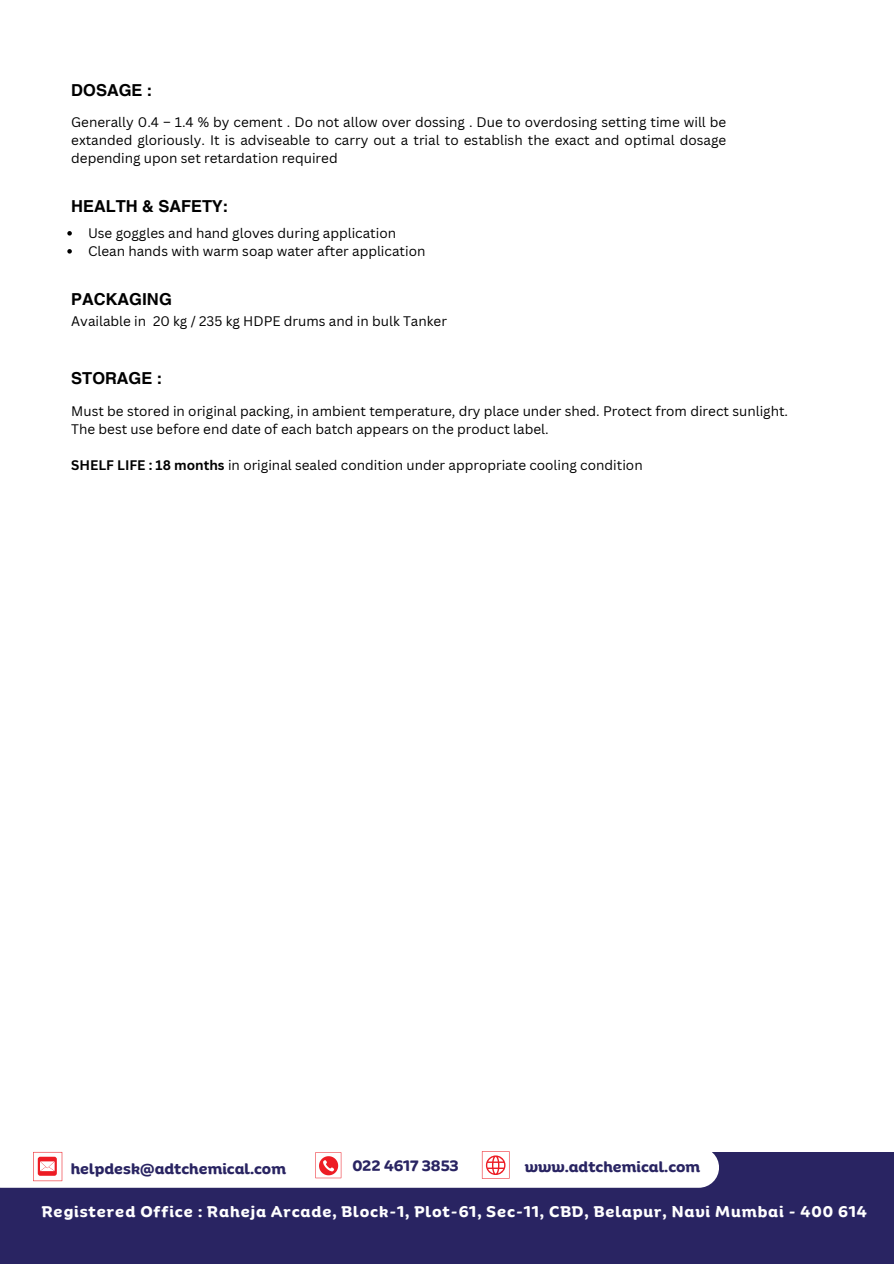
<style>
.page{position:relative;width:894px;height:1264px;background:#fff}
.page>*{position:absolute;margin:0;border:0;box-sizing:border-box;transform-origin:0 0}
.t1{font:700 16.5px "Helvetica World";color:#000}
.t2{font:700 15px "Binate Display";letter-spacing:.055em;color:#fff}
.t3{font:700 14.55px "Binate Display";color:#292462}
.t4{font:13.5px/18px "Canva Sans";color:#000;text-align:justify}
.s1{font-weight:700}
</style>
<div class="page">
<div style="left:0;top:1151px;width:893px;height:112px;background:#292462"></div>
<svg style="left:0;top:1151px;width:718px;height:37px;background:#fcf6f6"></svg>
<svg style="left:67px;top:231px;width:5px;height:4px"></svg>
<svg style="left:67px;top:249px;width:5px;height:4px"></svg>
<p class="t1" style="left:71px;top:77px;width:82px">DOSAGE :</p>
<p class="t4" style="left:71px;top:113px;width:656px">Generally 0.4 – 1.4 % by cement . Do not allow over dossing . Due to overdosing setting time will be extanded gloriously. It is adviseable to carry out a trial to establish the exact and optimal dosage depending upon set retardation required</p>
<p class="t1" style="left:71px;top:193px;width:157px">HEALTH &amp; SAFETY:</p>
<h1 class="t4" style="left:88px;top:223px;width:309px">Use goggles and hand gloves during application</h1>
<p class="t4" style="left:88px;top:241px;width:339px">Clean hands with warm soap water after application</p>
<h1 class="t1" style="left:71px;top:285px;width:102px">PACKAGING</h1>
<p class="t4" style="left:71px;top:312px;width:377px">Available in 20 kg / 235 kg HDPE drums and in bulk Tanker</p>
<p class="t1" style="left:71px;top:365px;width:92px">STORAGE :</p>
<p class="t4" style="left:71px;top:401px;width:718px">Must be stored in original packing, in ambient temperature, dry place under shed. Protect from direct sunlight.</p>
<h3 class="t4" style="left:71px;top:419px;width:478px">The best use before end date of each batch appears on the product label.</h3>
<p class="t4" style="left:71px;top:455px;width:572px"><span class="s1">SHELF LIFE : 18 months</span> in original sealed condition under appropriate cooling condition</p>
<h1 class="t3" style="left:71px;top:1154px;width:217px">helpdesk@adtchemical.com</h1>
<p class="t3" style="left:352px;top:1152px;width:108px">022 4617 3853</p>
<p class="t3" style="left:524px;top:1153px;width:177px">www.adtchemical.com</p>
<h1 class="t2" style="left:42px;top:1197px;width:826px">Registered Office : Raheja Arcade, Block-1, Plot-61, Sec-11, CBD, Belapur, Navi Mumbai - 400 614</h1>
</div>
